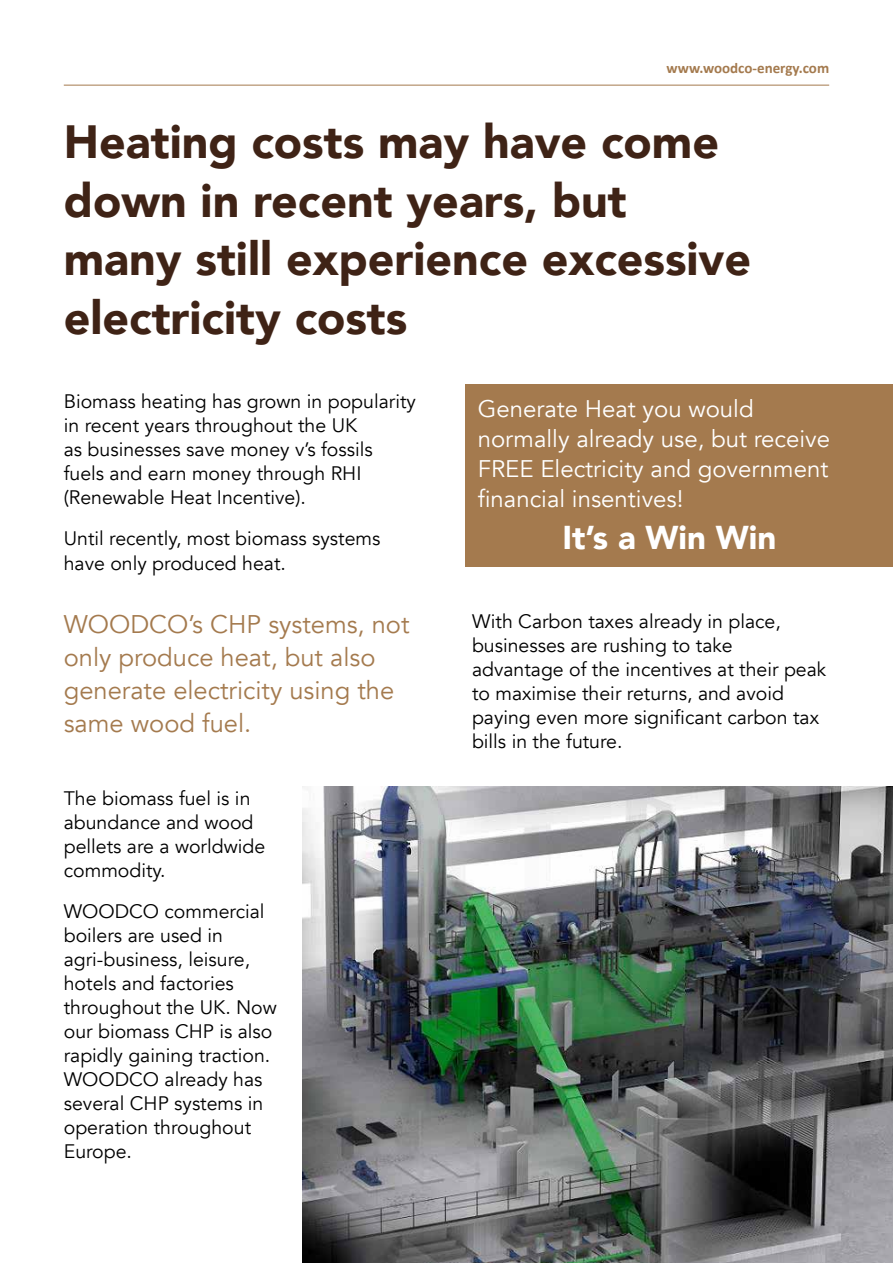
<style>
.page{position:relative;width:893px;height:1263px;background:#fff}
.page>*{position:absolute;margin:0;border:0;box-sizing:border-box;transform-origin:0 0}
.t1{font:900 46.5px/58.5px "Avenir";color:#3f2316}
.t2{font:900 33px "Avenir";color:#fff}
.t3{font:25.5px/33px "Avenir";color:#a47a4e}
.t4{font:24px/30px "Avenir";color:#fff}
.t5{font:700 19.8px "Times New Roman";letter-spacing:-.005em;color:#000}
.t6{font:19.5px/24px "Avenir";color:#000}
.t7{font:700 15px "Calibri";color:#a47a4e}
</style>
<div class="page">
<hr style="left:64px;top:85px;width:765px;height:1px;background:#a47a4e">
<div style="left:466px;top:384px;width:427px;height:182px;background:#a47a4e"></div>
<img style="left:302px;top:787px;width:591px;height:476px">
<p class="t7" style="left:667px;top:58px;width:164px">www.woodco-energy.com</p>
<h1 class="t1" style="left:64px;top:111px;width:689px">Heating costs may have come down in recent years, but many still experience excessive electricity costs</h1>
<p class="t6" style="left:64px;top:389px;width:354px">Biomass heating has grown in popularity in recent years throughout the UK<br>as businesses save money v’s fossils fuels and earn money through RHI (Renewable Heat Incentive).</p>
<p class="t6" style="left:64px;top:526px;width:318px;line-height:25.2px">Until recently, most biomass systems have only produced heat.</p>
<h3 class="t3" style="left:64px;top:608px;width:347px">WOODCO’s CHP systems, not only produce heat, but also generate electricity using the same wood fuel.</h3>
<p class="t4" style="left:478px;top:394px;width:354px">Generate Heat you would normally already use, but receive<br>FREE Electricity and government financial insentives!</p>
<h2 class="t2" style="left:562px;top:509px;width:215px">It’s a Win Win</h2>
<p class="t6" style="left:472px;top:610px;width:356px">With Carbon taxes already in place, businesses are rushing to take advantage of the incentives at their peak to maximise their returns, and avoid paying even more significant carbon tax bills in the future.</p>
<p class="t5" style="left:427px;top:615px;width:334px">PRELIMINARY 3d PLANT SCHEME</p>
<p class="t6" style="left:64px;top:787px;width:203px">The biomass fuel is in abundance and wood pellets are a worldwide commodity.</p>
<p class="t6" style="left:64px;top:900px;width:215px">WOODCO commercial boilers are used in agri-business, leisure, hotels and factories throughout the UK. Now our biomass CHP is also rapidly gaining traction.<br>WOODCO already has several CHP systems in operation throughout<br>Europe.</p>
</div>
